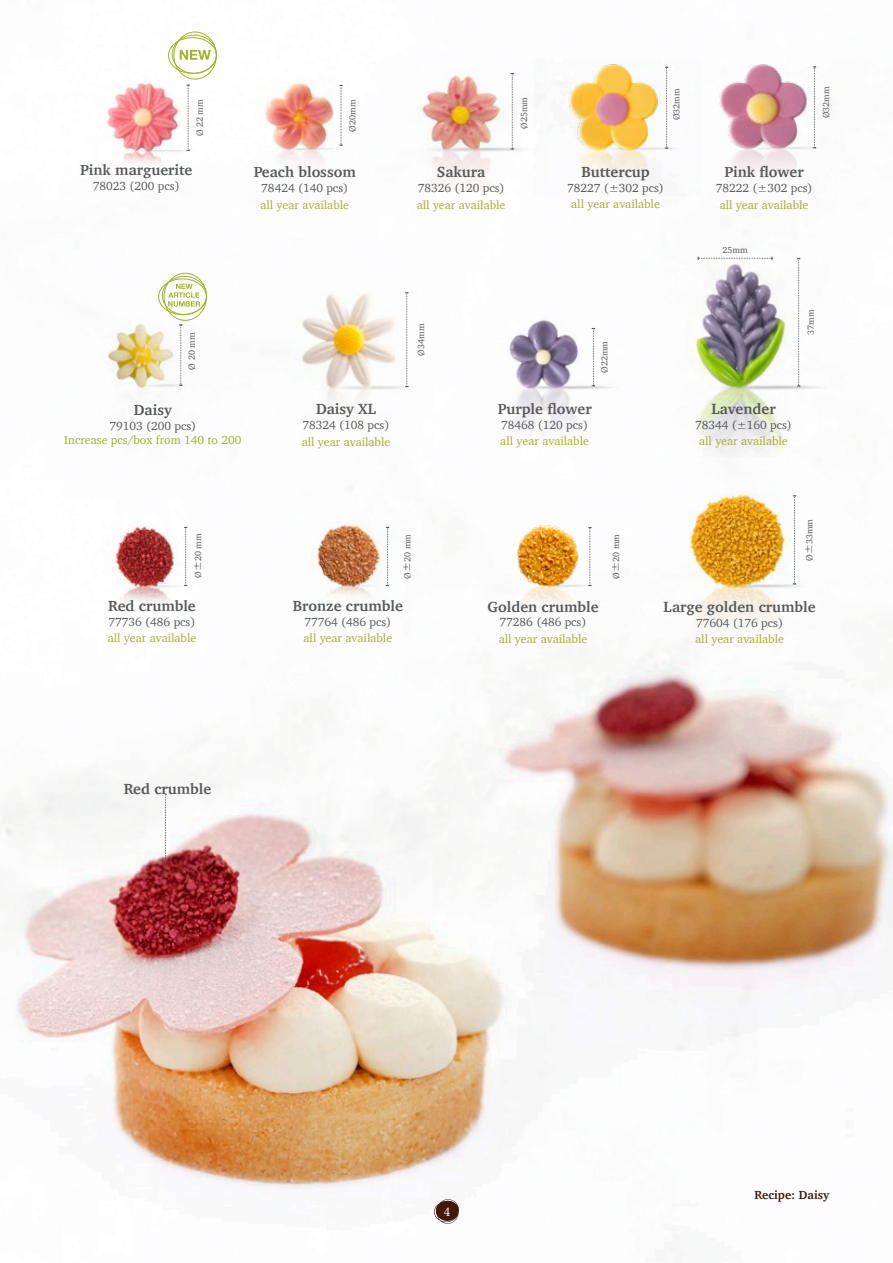
<style>
.page{position:relative;width:893px;height:1263px;background:#fff}
.page>*{position:absolute;margin:0;border:0;box-sizing:border-box;transform-origin:0 0}
.t1{font:700 15px "Charter";color:#57595b}
.t2{font:13.5px "Minion Pro";color:#fff}
.t3{font:12px "Charter";color:#a7ad36}
.t4{font:12px "Charter";color:#57595b}
.t5{font:12px "Charter";color:#a1b426}
.t6{font:700 12px "Charter";color:#41180a}
.t7{font:9px "Charter";color:#57595b}
.s1{font-size:12px}
</style>
<div class="page">
<img style="left:689px;top:493px;width:108px;height:83px">
<svg style="left:793px;top:495px;width:3px;height:81px"></svg>
<img style="left:114px;top:526px;width:74px;height:50px">
<svg style="left:184px;top:527px;width:3px;height:49px"></svg>
<img style="left:311px;top:521px;width:79px;height:55px">
<svg style="left:386px;top:527px;width:3px;height:49px"></svg>
<img style="left:517px;top:525px;width:62px;height:51px">
<svg style="left:588px;top:527px;width:4px;height:49px"></svg>
<img style="left:1px;top:576px;width:892px;height:617px">
<img style="left:264px;top:82px;width:79px;height:82px">
<svg style="left:339px;top:85px;width:4px;height:61px"></svg>
<img style="left:719px;top:64px;width:99px;height:111px">
<svg style="left:813px;top:67px;width:3px;height:81px"></svg>
<img style="left:545px;top:64px;width:132px;height:115px">
<svg style="left:665px;top:67px;width:3px;height:82px"></svg>
<img style="left:509px;top:319px;width:104px;height:113px">
<svg style="left:592px;top:328px;width:3px;height:58px"></svg>
<img style="left:421px;top:66px;width:124px;height:122px">
<svg style="left:510px;top:73px;width:4px;height:77px"></svg>
<img style="left:297px;top:292px;width:112px;height:118px">
<svg style="left:405px;top:292px;width:3px;height:95px"></svg>
<img style="left:693px;top:256px;width:127px;height:200px">
<svg style="left:797px;top:258px;width:3px;height:129px"></svg>
<svg style="left:698px;top:257px;width:75px;height:3px"></svg>
<svg style="left:434px;top:1199px;width:25px;height:25px"></svg>
<svg style="left:165px;top:794px;width:1px;height:84px"></svg>
<img style="left:107px;top:309px;width:97px;height:94px">
<svg style="left:179px;top:324px;width:4px;height:62px"></svg>
<div style="left:158px;top:278px;width:49px;height:37px;border:1px solid #a1b426;border-radius:50%"></div>
<div style="left:162px;top:276px;width:45px;height:39px;border:1px solid #a1b426;border-radius:50%"></div>
<div style="left:164px;top:273px;width:43px;height:48px;border:1px solid #a1b426;border-radius:50%"></div>
<svg style="left:168px;top:284px;width:32px;height:23px"></svg>
<img style="left:107px;top:71px;width:105px;height:93px">
<svg style="left:186px;top:85px;width:4px;height:66px"></svg>
<div style="left:168px;top:37px;width:49px;height:37px;border:1px solid #a1b426;border-radius:50%"></div>
<div style="left:172px;top:35px;width:45px;height:39px;border:1px solid #a1b426;border-radius:50%"></div>
<div style="left:174px;top:32px;width:43px;height:47px;border:1px solid #a1b426;border-radius:50%"></div>
<svg style="left:180px;top:50px;width:31px;height:10px"></svg>
<p class="t7" style="left:192px;top:136px;width:38px;rotate:-90deg">Ø 22 mm</p>
<p class="t7" style="left:345px;top:132px;width:33px;rotate:-90deg">Ø20mm</p>
<p class="t7" style="left:516px;top:129px;width:33px;rotate:-90deg">Ø25mm</p>
<p class="t7" style="left:669px;top:120px;width:33px;rotate:-90deg">Ø32mm</p>
<p class="t7" style="left:818px;top:118px;width:33px;rotate:-90deg">Ø32mm</p>
<p class="t1" style="left:80px;top:157px;width:114px">Pink marguerite</p>
<p class="t4" style="left:93px;top:175px;width:88px">78023 (200 pcs)</p>
<p class="t1" style="left:254px;top:159px;width:104px">Peach blossom</p>
<p class="t4" style="left:261px;top:178px;width:88px">78424 (140 pcs)</p>
<p class="t3" style="left:260px;top:194px;width:90px">all year available</p>
<p class="t1" style="left:437px;top:159px;width:50px">Sakura</p>
<p class="t4" style="left:418px;top:178px;width:88px">78326 (120 pcs)</p>
<p class="t3" style="left:417px;top:194px;width:90px">all year available</p>
<p class="t1" style="left:581px;top:159px;width:70px">Buttercup</p>
<p class="t4" style="left:567px;top:177px;width:98px">78227 (±302 pcs)</p>
<p class="t3" style="left:571px;top:194px;width:90px">all year available</p>
<p class="t1" style="left:724px;top:159px;width:81px">Pink flower</p>
<p class="t4" style="left:716px;top:178px;width:98px">78222 (±302 pcs)</p>
<p class="t3" style="left:720px;top:194px;width:90px">all year available</p>
<p class="t7" style="left:722px;top:243px;width:27px">25mm</p>
<p class="t7" style="left:184px;top:370px;width:38px;rotate:-90deg">Ø 20 mm</p>
<p class="t7" style="left:413px;top:356px;width:33px;rotate:-90deg">Ø34mm</p>
<p class="t7" style="left:597px;top:373px;width:33px;rotate:-90deg">Ø22mm</p>
<p class="t7" style="left:803px;top:335px;width:27px;rotate:-90deg">37mm</p>
<p class="t1" style="left:134px;top:397px;width:39px">Daisy</p>
<p class="t4" style="left:109px;top:416px;width:88px">79103 (200 pcs)</p>
<p class="t5" style="left:64px;top:430px;width:179px">Increase pcs/box from 140 to 200</p>
<p class="t1" style="left:316px;top:396px;width:61px">Daisy XL</p>
<p class="t4" style="left:303px;top:415px;width:88px">78324 (108 pcs)</p>
<p class="t3" style="left:302px;top:431px;width:90px">all year available</p>
<p class="t1" style="left:498px;top:395px;width:95px">Purple flower</p>
<p class="t4" style="left:501px;top:414px;width:88px">78468 (120 pcs)</p>
<p class="t3" style="left:500px;top:431px;width:90px">all year available</p>
<p class="t1" style="left:711px;top:395px;width:66px">Lavender</p>
<p class="t4" style="left:695px;top:414px;width:98px">78344 (±160 pcs)</p>
<p class="t3" style="left:699px;top:431px;width:90px">all year available</p>
<p class="t7" style="left:190px;top:578px;width:46px;rotate:-90deg">Ø<span class="s1">±</span>20 mm</p>
<p class="t1" style="left:108px;top:593px;width:89px">Red crumble</p>
<p class="t4" style="left:109px;top:611px;width:88px">77736 (486 pcs)</p>
<p class="t3" style="left:108px;top:628px;width:90px">all year available</p>
<p class="t7" style="left:400px;top:579px;width:46px;rotate:-90deg">Ø<span class="s1">±</span>20 mm</p>
<p class="t1" style="left:293px;top:593px;width:112px">Bronze crumble</p>
<p class="t4" style="left:304px;top:611px;width:88px">77764 (486 pcs)</p>
<p class="t3" style="left:304px;top:628px;width:90px">all year available</p>
<p class="t1" style="left:487px;top:594px;width:113px">Golden crumble</p>
<p class="t4" style="left:500px;top:612px;width:88px">77286 (486 pcs)</p>
<p class="t3" style="left:499px;top:628px;width:90px">all year available</p>
<p class="t7" style="left:608px;top:579px;width:46px;rotate:-90deg">Ø<span class="s1">±</span>20 mm</p>
<p class="t7" style="left:802px;top:561px;width:43px;rotate:-90deg">Ø<span class="s1">±</span>33mm</p>
<p class="t1" style="left:664px;top:594px;width:154px">Large golden crumble</p>
<p class="t4" style="left:696px;top:612px;width:88px">77604 (176 pcs)</p>
<p class="t3" style="left:695px;top:629px;width:90px">all year available</p>
<p class="t1" style="left:124px;top:776px;width:89px">Red crumble</p>
<p class="t2" style="left:444px;top:1202px;width:8px">4</p>
<p class="t6" style="left:755px;top:1184px;width:76px">Recipe: Daisy</p>
</div>
